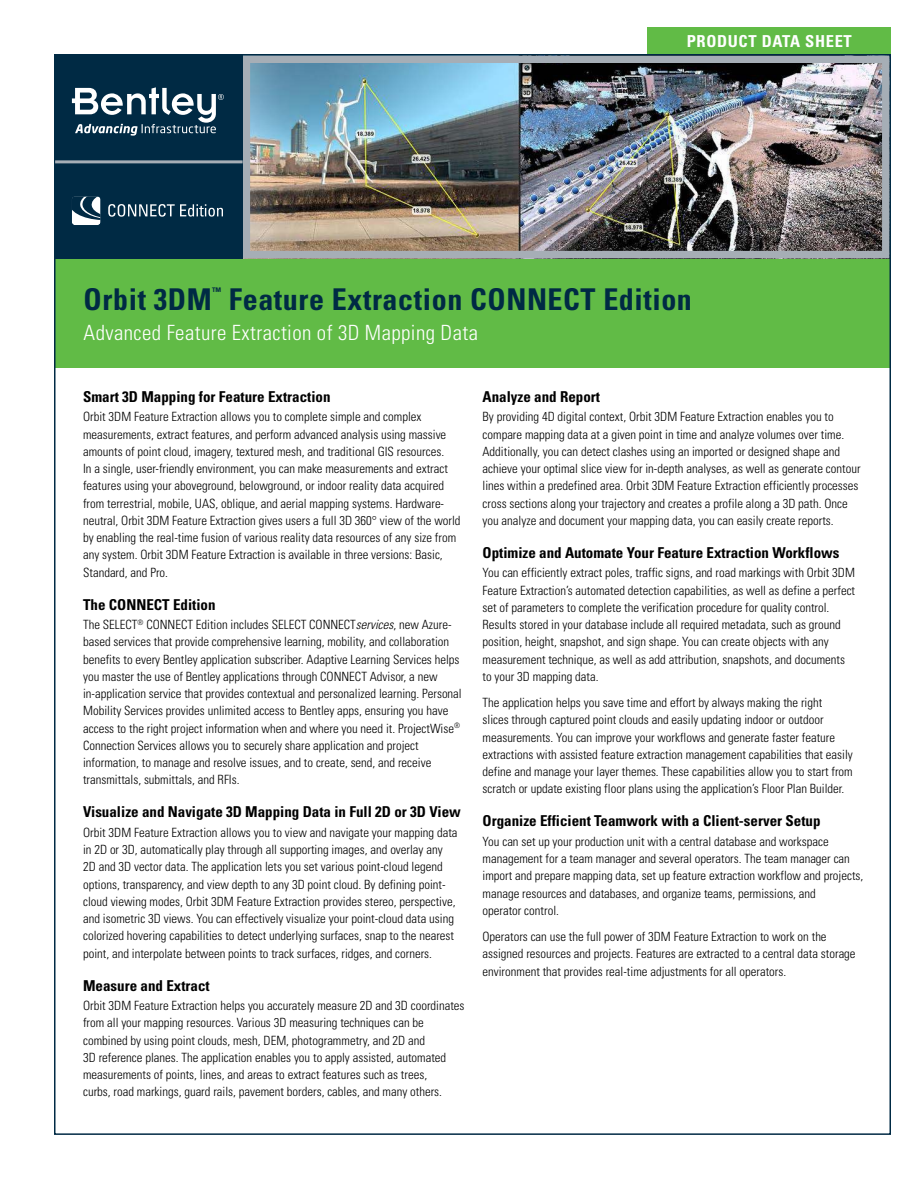
<style>
.page{position:relative;width:918px;height:1188px;background:#fff}
.page>*{position:absolute;margin:0;border:0;box-sizing:border-box;transform-origin:0 0}
.t1{font:700 condensed 30px "Univers";letter-spacing:.02em;color:#002a44}
.t2{font:300 condensed 21px "Univers";letter-spacing:.02em;color:#fff}
.t3{font:700 condensed 16.5px "Univers";letter-spacing:.04em;color:#fff}
.t4{font:700 condensed 15px "Univers";color:#000}
.t5{font:300 condensed 12.75px/17.2px "Univers";color:#000}
.t6{font:700 condensed 10.5px "Univers";color:#002a44}
.t7{font:700 condensed 8.7px "Univers";color:#002a44}
.s1{font-style:italic}
</style>
<div class="page">
<div style="left:648px;top:27px;width:243px;height:27px;background:#61bb46"></div>
<div style="left:55px;top:258px;width:836px;height:110px;background:#61bb46"></div>
<img style="left:252px;top:64px;width:629px;height:185px">
<div style="left:243px;top:55px;width:647px;height:203px;border:8px solid #a6aeb6"></div>
<div style="left:55px;top:55px;width:188px;height:105px;background:#002a44"></div>
<div style="left:55px;top:161px;width:188px;height:97px;background:#002a44"></div>
<hr style="left:55px;top:160px;width:188px;height:3px;background:#a6aeb6">
<svg style="left:108px;top:204px;width:115px;height:13px"></svg>
<svg style="left:72px;top:196px;width:29px;height:29px"></svg>
<svg style="left:72px;top:87px;width:154px;height:77px"></svg>
<p class="t3" style="left:687px;top:35px;width:167px">PRODUCT DATA SHEET</p>
<h1 class="t1" style="left:84px;top:288px;width:130px">Orbit 3DM</h1>
<p class="t6" style="left:212px;top:287px;width:11px">™</p>
<h1 class="t1" style="left:229px;top:288px;width:465px">Feature Extraction CONNECT Edition</h1>
<h2 class="t2" style="left:84px;top:324px;width:396px">Advanced Feature Extraction of 3D Mapping Data</h2>
<h1 class="t1" style="left:84px;top:288px;width:98px">Bentley</h1>
<p class="t7" style="left:181px;top:288px;width:9px">®</p>
<h1 class="t1" style="left:196px;top:288px;width:103px">InRoads</h1>
<p class="t7" style="left:298px;top:288px;width:9px">®</p>
<h2 class="t2" style="left:84px;top:325px;width:405px">Powerful tools for the design of civil infrastructure</h2>
<p class="t4" style="left:83px;top:391px;width:249px">Smart 3D Mapping for Feature Extraction</p>
<p class="t5" style="left:83px;top:409px;width:379px">Orbit 3DM Feature Extraction allows you to complete simple and complex measurements, extract features, and perform advanced analysis using massive amounts of point cloud, imagery, textured mesh, and traditional GIS resources.<br>In a single, user-friendly environment, you can make measurements and extract features using your aboveground, belowground, or indoor reality data acquired from terrestrial, mobile, UAS, oblique, and aerial mapping systems. Hardware&shy;neutral, Orbit 3DM Feature Extraction gives users a full 3D 360° view of the world by enabling the real-time fusion of various reality data resources of any size from any system. Orbit 3DM Feature Extraction is available in three versions: Basic, Standard, and Pro.</p>
<p class="t4" style="left:83px;top:599px;width:134px">The CONNECT Edition</p>
<p class="t5" style="left:83px;top:617px;width:380px">The SELECT<sup>®</sup> CONNECT Edition includes SELECT CONNECT<span class="s1">services</span>, new Azure&shy;based services that provide comprehensive learning, mobility, and collaboration benefits to every Bentley application subscriber. Adaptive Learning Services helps you master the use of Bentley applications through CONNECT Advisor, a new in-application service that provides contextual and personalized learning. Personal Mobility Services provides unlimited access to Bentley apps, ensuring you have access to the right project information when and where you need it. ProjectWise<sup>® </sup>Connection Services allows you to securely share application and project information, to manage and resolve issues, and to create, send, and receive transmittals, submittals, and RFIs.</p>
<p class="t4" style="left:83px;top:806px;width:379px">Visualize and Navigate 3D Mapping Data in Full 2D or 3D View</p>
<p class="t5" style="left:83px;top:825px;width:376px">Orbit 3DM Feature Extraction allows you to view and navigate your mapping data in 2D or 3D, automatically play through all supporting images, and overlay any 2D and 3D vector data. The application lets you set various point-cloud legend options, transparency, and view depth to any 3D point cloud. By defining point&shy;cloud viewing modes, Orbit 3DM Feature Extraction provides stereo, perspective, and isometric 3D views. You can effectively visualize your point-cloud data using colorized hovering capabilities to detect underlying surfaces, snap to the nearest point, and interpolate between points to track surfaces, ridges, and corners.</p>
<p class="t4" style="left:83px;top:980px;width:128px">Measure and Extract</p>
<p class="t5" style="left:83px;top:998px;width:383px">Orbit 3DM Feature Extraction helps you accurately measure 2D and 3D coordinates from all your mapping resources. Various 3D measuring techniques can be combined by using point clouds, mesh, DEM, photogrammetry, and 2D and<br>3D reference planes. The application enables you to apply assisted, automated measurements of points, lines, and areas to extract features such as trees,<br>curbs, road markings, guard rails, pavement borders, cables, and many others.</p>
<p class="t4" style="left:483px;top:391px;width:119px">Analyze and Report</p>
<p class="t5" style="left:483px;top:409px;width:380px">By providing 4D digital context, Orbit 3DM Feature Extraction enables you to compare mapping data at a given point in time and analyze volumes over time.<br>Additionally, you can detect clashes using an imported or designed shape and achieve your optimal slice view for in-depth analyses, as well as generate contour lines within a predefined area. Orbit 3DM Feature Extraction efficiently processes cross sections along your trajectory and creates a profile along a 3D path. Once you analyze and document your mapping data, you can easily create reports.</p>
<p class="t4" style="left:483px;top:547px;width:358px">Optimize and Automate Your Feature Extraction Workflows</p>
<p class="t5" style="left:483px;top:565px;width:374px">You can efficiently extract poles, traffic signs, and road markings with Orbit 3DM Feature Extraction’s automated detection capabilities, as well as define a perfect set of parameters to complete the verification procedure for quality control.<br>Results stored in your database include all required metadata, such as ground position, height, snapshot, and sign shape. You can create objects with any measurement technique, as well as add attribution, snapshots, and documents to your 3D mapping data.</p>
<p class="t5" style="left:483px;top:695px;width:372px">The application helps you save time and effort by always making the right<br>slices through captured point clouds and easily updating indoor or outdoor measurements. You can improve your workflows and generate faster feature extractions with assisted feature extraction management capabilities that easily define and manage your layer themes. These capabilities allow you to start from scratch or update existing floor plans using the application’s Floor Plan Builder.</p>
<p class="t4" style="left:483px;top:815px;width:340px">Organize Efficient Teamwork with a Client-server Setup</p>
<p class="t5" style="left:483px;top:834px;width:382px">You can set up your production unit with a central database and workspace management for a team manager and several operators. The team manager can import and prepare mapping data, set up feature extraction workflow and projects, manage resources and databases, and organize teams, permissions, and<br>operator control.</p>
<p class="t5" style="left:483px;top:929px;width:375px">Operators can use the full power of 3DM Feature Extraction to work on the assigned resources and projects. Features are extracted to a central data storage environment that provides real-time adjustments for all operators.</p>
</div>
